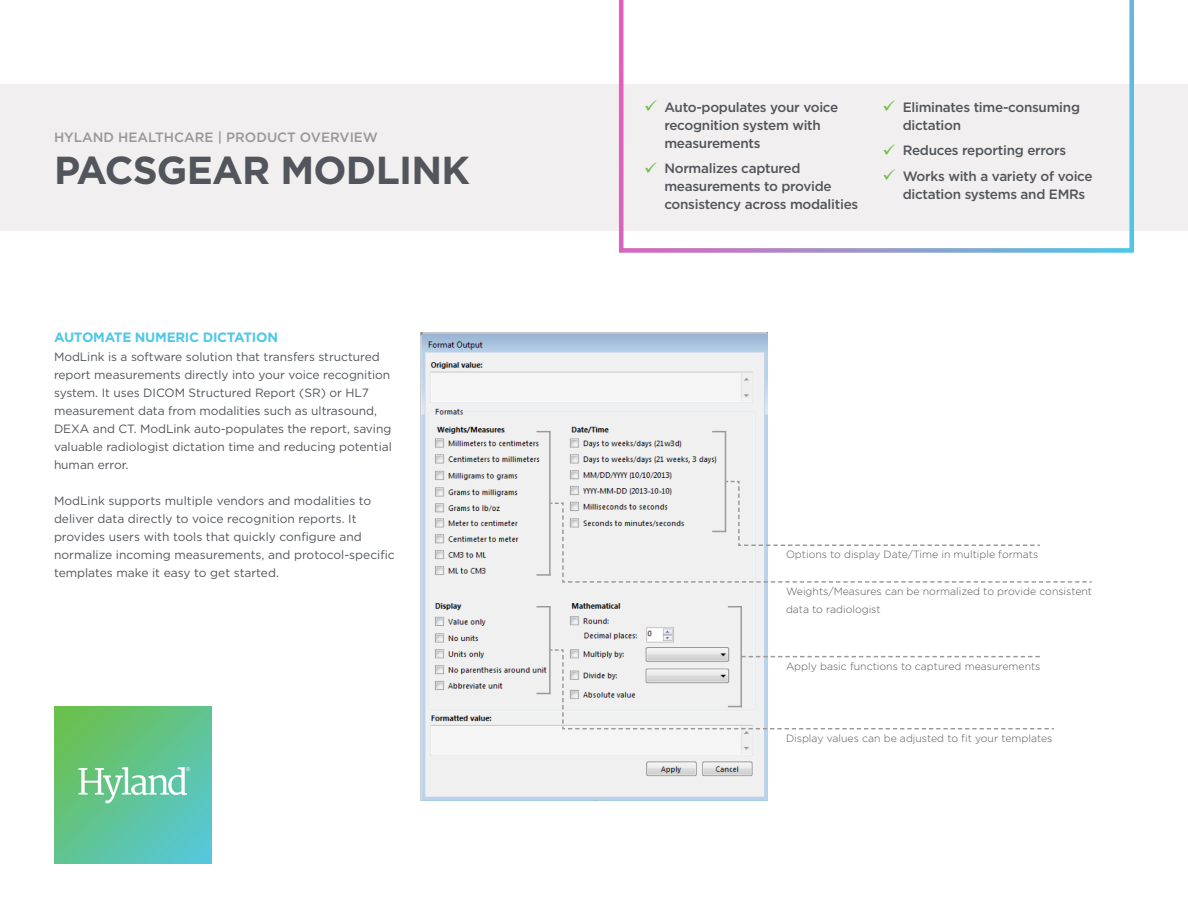
<style>
.page{position:relative;width:1188px;height:918px;background:#fff}
.page>*{position:absolute;margin:0;border:0;box-sizing:border-box;transform-origin:0 0}
.t1{font:700 39px "Gotham HTF";letter-spacing:-.02em;color:#52555b}
.t2{font:500 13.5px/18px "Gotham HTF";letter-spacing:-.02em;color:#52555b}
.t3{font:500 13.5px "Gotham HTF";color:#96989a}
.t4{font:700 13.5px "Gotham HTF";letter-spacing:-.02em;color:#50c7e8}
.t5{font:12px/18px "Gotham HTF";letter-spacing:-.005em;color:#52555b}
.t6{font:300 10.5px/18px "Gotham HTF";color:#54555a}
.s1{font-family:"Gotham"}
</style>
<div class="page">
<div style="left:0;top:84px;width:1188px;height:147px;background:#f1efef"></div>
<img style="left:54px;top:707px;width:157px;height:157px">
<img style="left:420px;top:332px;width:348px;height:469px">
<hr style="left:549px;top:432px;width:2px;height:144px;background:#9a9899">
<svg style="left:537px;top:431px;width:14px;height:1px"></svg>
<hr style="left:725px;top:431px;width:1px;height:101px;background:#9a9899">
<svg style="left:712px;top:431px;width:13px;height:1px"></svg>
<hr style="left:740px;top:606px;width:2px;height:101px;background:#9a9899">
<svg style="left:728px;top:606px;width:12px;height:1px"></svg>
<hr style="left:549px;top:606px;width:2px;height:88px;background:#9a9899">
<svg style="left:537px;top:606px;width:14px;height:1px"></svg>
<svg style="left:537px;top:480px;width:550px;height:103px"></svg>
<svg style="left:537px;top:649px;width:517px;height:81px"></svg>
<svg style="left:619px;top:0;width:515px;height:253px"></svg>
<svg style="left:645px;top:101px;width:11px;height:10px"></svg>
<svg style="left:645px;top:162px;width:11px;height:11px"></svg>
<svg style="left:884px;top:101px;width:11px;height:10px"></svg>
<svg style="left:884px;top:144px;width:11px;height:11px"></svg>
<svg style="left:884px;top:170px;width:11px;height:10px"></svg>
<p class="t3" style="left:54px;top:129px;width:326px">HYLAND HEALTHCARE | PRODUCT OVERVIEW</p>
<h1 class="t1" style="left:54px;top:147px;width:417px">PACSGEAR MODLINK</h1>
<p class="t4" style="left:54px;top:329px;width:226px">AUTOMATE NUMERIC DICTATION</p>
<p class="t5" style="left:54px;top:348px;width:339px">ModLink is a software solution that transfers structured report measurements directly into your voice recognition system. It uses DICOM Structured Report (SR) or HL7 measurement data from modalities such as ultrasound, DEXA and CT. ModLink auto<span class="s1">-</span>populates the report, saving valuable radiologist dictation time and reducing potential human error.</p>
<p class="t5" style="left:54px;top:492px;width:342px">ModLink supports multiple vendors and modalities to deliver data directly to voice recognition reports. It provides users with tools that quickly configure and normalize incoming measurements, and protocol<span class="s1">-</span>specific templates make it easy to get started.</p>
<p class="t2" style="left:664px;top:98px;width:175px">Auto-populates your voice recognition system with measurements</p>
<p class="t2" style="left:664px;top:159px;width:195px">Normalizes captured measurements to provide consistency across modalities</p>
<p class="t2" style="left:903px;top:98px;width:179px">Eliminates time-consuming dictation</p>
<p class="t2" style="left:903px;top:138px;width:191px;line-height:25.5px">Reduces reporting errors<br>Works with a variety of voice</p>
<p class="t2" style="left:903px;top:185px;width:184px">dictation systems and EMRs</p>
<p class="t6" style="left:786px;top:545px;width:254px">Options to display Date/Time in multiple formats</p>
<p class="t6" style="left:786px;top:582px;width:308px">Weights/Measures can be normalized to provide consistent data to radiologist</p>
<p class="t6" style="left:786px;top:657px;width:256px">Apply basic functions to captured measurements</p>
<p class="t6" style="left:786px;top:729px;width:268px">Display values can be adjusted to fit your templates</p>
</div>
